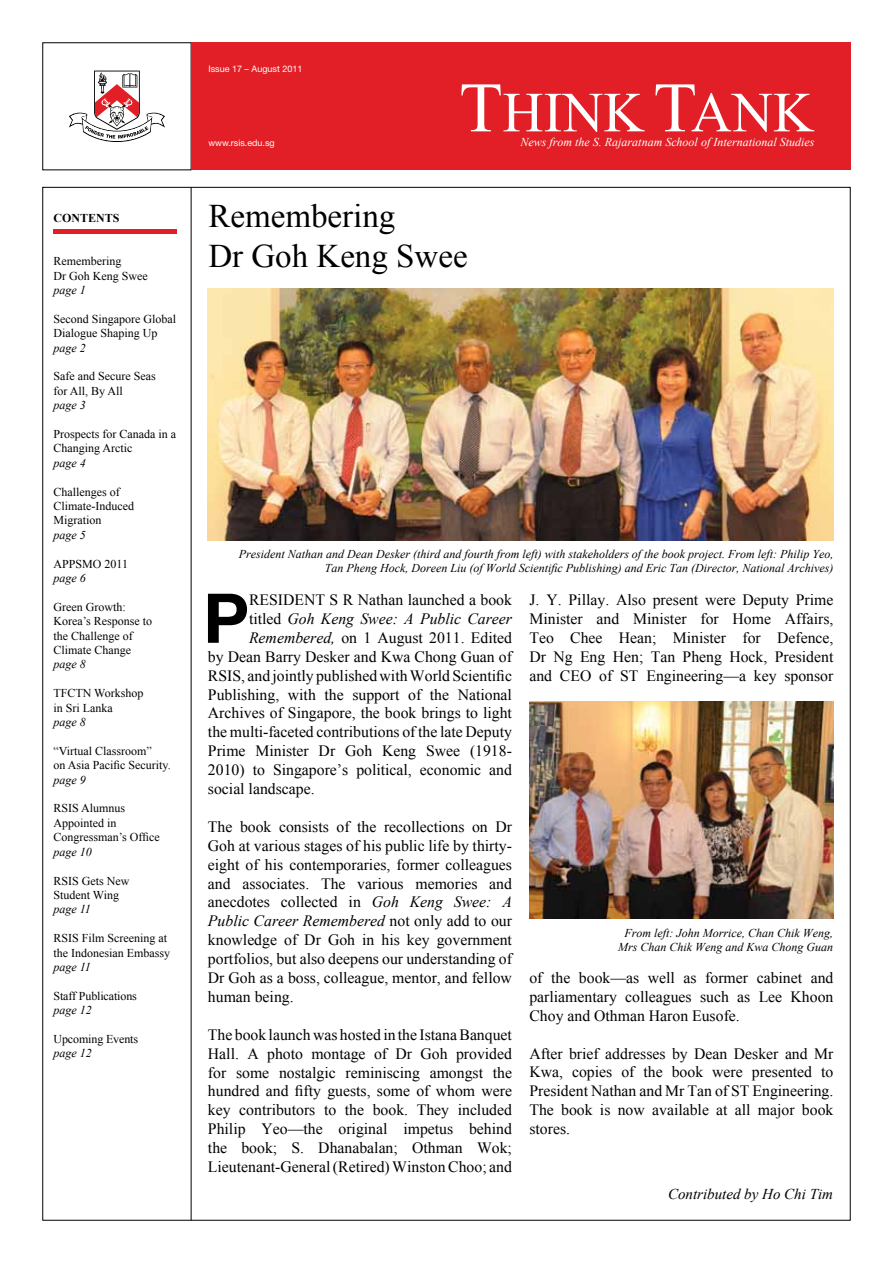
<style>
.page{position:relative;width:893px;height:1263px;background:#fff}
.page>*{position:absolute;margin:0;border:0;box-sizing:border-box;transform-origin:0 0}
.t1{font:700 68.7px "Helvetica Neue";color:#000}
.t2{font:33px/39.6px "Times New Roman";color:#000}
.t3{font:15.75px/18.9px "Times New Roman";color:#000;text-align:justify}
.t4{font:italic 15.75px "Times New Roman";color:#000}
.t5{font:italic 15px "Times New Roman";color:#000}
.t6{font:12px/14.4px "Times New Roman";color:#000}
.t7{font:italic 12px/14.4px "Times New Roman";color:#000;text-align:right}
.t8{font:italic 12px "Times New Roman";color:#fff}
.t9{font:700 12px "Times New Roman";color:#000}
.t10{font:9px "Helvetica Neue LT Std";color:#fff}
.s1{font-style:normal}
.s2{font-style:italic}
</style>
<div class="page">
<div style="left:191px;top:43px;width:659px;height:127px;background:#e21f26"></div>
<svg style="left:69px;top:71px;width:96px;height:71px"></svg>
<hr style="left:191px;top:187px;width:1px;height:1033px;background:#000">
<svg style="left:461px;top:84px;width:184px;height:48px"></svg>
<svg style="left:655px;top:84px;width:159px;height:48px"></svg>
<hr style="left:54px;top:230px;width:123px;height:4px;background:#e21f26">
<img style="left:208px;top:288px;width:625px;height:252px">
<img style="left:529px;top:702px;width:304px;height:216px">
<p class="t9" style="left:54px;top:210px;width:68px">CONTENTs</p>
<p class="t6" style="left:54px;top:254px;width:96px">Remembering<br>Dr Goh Keng Swee</p>
<p class="t7" style="left:54px;top:282px;width:34px">page 1</p>
<p class="t6" style="left:54px;top:311px;width:124px">Second Singapore Global<br>Dialogue Shaping Up</p>
<p class="t7" style="left:54px;top:340px;width:34px">page 2</p>
<p class="t6" style="left:54px;top:369px;width:104px">Safe and Secure Seas for All, By All</p>
<p class="t7" style="left:54px;top:398px;width:34px">page 3</p>
<p class="t6" style="left:54px;top:427px;width:124px">Prospects for Canada in a<br>Changing Arctic</p>
<p class="t7" style="left:54px;top:455px;width:34px">page 4</p>
<p class="t6" style="left:54px;top:484px;width:82px">Challenges of<br>Climate-Induced<br>Migration</p>
<p class="t7" style="left:54px;top:527px;width:34px">page 5</p>
<p class="t6" style="left:54px;top:556px;width:76px">APPSMO 2011</p>
<p class="t7" style="left:54px;top:570px;width:34px">page 6</p>
<p class="t6" style="left:54px;top:599px;width:100px">Green Growth:<br>Korea’s Response to the Challenge of<br>Climate Change</p>
<p class="t7" style="left:54px;top:657px;width:34px">page 8</p>
<p class="t6" style="left:54px;top:686px;width:91px">TFCTN Workshop in Sri Lanka</p>
<p class="t7" style="left:54px;top:714px;width:34px">page 8</p>
<p class="t6" style="left:54px;top:743px;width:119px">“Virtual Classroom”<br>on Asia Pacific Security.</p>
<p class="t7" style="left:54px;top:772px;width:34px">page 9</p>
<p class="t6" style="left:54px;top:801px;width:108px">RSIS Alumnus<br>Appointed in<br>Congressman’s Office</p>
<p class="t7" style="left:54px;top:844px;width:40px">page 10</p>
<p class="t6" style="left:54px;top:873px;width:77px">RSIS Gets New<br>Student Wing</p>
<p class="t7" style="left:54px;top:902px;width:39px">page 11</p>
<p class="t6" style="left:54px;top:931px;width:118px">RSIS Film Screening at the Indonesian Embassy</p>
<p class="t7" style="left:54px;top:959px;width:39px">page 11</p>
<p class="t6" style="left:54px;top:988px;width:85px">Staff Publications</p>
<p class="t7" style="left:54px;top:1002px;width:40px">page 12</p>
<p class="t6" style="left:54px;top:1031px;width:86px">Upcoming Events</p>
<p class="t7" style="left:54px;top:1046px;width:40px">page 12</p>
<p class="t10" style="left:208px;top:63px;width:96px">Issue 17 – August 2011</p>
<p class="t10" style="left:208px;top:137px;width:68px">www.rsis.edu.sg</p>
<h2 class="t2" style="left:208px;top:196px;width:261px">Remembering<br>Dr Goh Keng Swee</h2>
<p class="t8" style="left:521px;top:134px;width:295px">News from the S. Rajaratnam School of International Studies</p>
<p class="t7" style="left:239px;top:546px;width:596px">President Nathan and Dean Desker (third and fourth from left) with stakeholders of the book project. From left: Philip Yeo,<br>Tan Pheng Hock, Doreen Liu (of World Scientific Publishing) and Eric Tan (Director, National Archives)</p>
<h1 class="t1" style="left:203px;top:576px;width:47px">P</h1>
<p class="t3" style="left:249px;top:590px;width:264px">RESIDENT S R Nathan launched a book</p>
<p class="t4" style="left:249px;top:608px;width:264px"><span class="s1">titled</span> Goh Keng Swee: A Public Career</p>
<p class="t3" style="left:249px;top:628px;width:264px"><span class="s2">Remembered,</span> on 1 August 2011. Edited</p>
<p class="t3" style="left:208px;top:647px;width:306px">by Dean Barry Desker and Kwa Chong Guan of</p>
<p class="t3" style="left:208px;top:666px;width:306px">RSIS, and jointly published with World Scientific</p>
<p class="t3" style="left:208px;top:684px;width:306px">Publishing, with the support of the National</p>
<p class="t3" style="left:208px;top:703px;width:305px">Archives of Singapore, the book brings to light</p>
<p class="t3" style="left:208px;top:722px;width:305px">the multi-faceted contributions of the late Deputy</p>
<p class="t3" style="left:208px;top:741px;width:306px">Prime Minister Dr Goh Keng Swee (1918-</p>
<p class="t3" style="left:208px;top:760px;width:306px">2010) to Singapore’s political, economic and</p>
<p class="t3" style="left:208px;top:779px;width:108px">social landscape.</p>
<p class="t3" style="left:208px;top:817px;width:306px">The book consists of the recollections on Dr Goh at various stages of his public life by thirty&shy;eight of his contemporaries, former colleagues and associates. The various memories and anecdotes collected in <span class="s2">Goh Keng Swee: A Public Career Remembered</span> not only add to our knowledge of Dr Goh in his key government portfolios, but also deepens our understanding of Dr Goh as a boss, colleague, mentor, and fellow human being.</p>
<p class="t3" style="left:208px;top:1025px;width:306px">The book launch was hosted in the Istana Banquet Hall. A photo montage of Dr Goh provided for some nostalgic reminiscing amongst the hundred and fifty guests, some of whom were key contributors to the book. They included Philip Yeo—the original impetus behind the book; S. Dhanabalan; Othman Wok; Lieutenant-General (Retired) Winston Choo; and</p>
<p class="t3" style="left:529px;top:590px;width:306px">J. Y. Pillay. Also present were Deputy Prime Minister and Minister for Home Affairs, Teo Chee Hean; Minister for Defence, Dr Ng Eng Hen; Tan Pheng Hock, President and CEO of ST Engineering—a key sponsor</p>
<p class="t7" style="left:618px;top:925px;width:217px;text-align:center">From left: John Morrice, Chan Chik Weng,<br>Mrs Chan Chik Weng and Kwa Chong Guan</p>
<p class="t3" style="left:529px;top:968px;width:306px">of the book—as well as former cabinet and parliamentary colleagues such as Lee Khoon Choy and Othman Haron Eusofe.</p>
<p class="t3" style="left:529px;top:1043px;width:306px">After brief addresses by Dean Desker and Mr Kwa, copies of the book were presented to President Nathan and Mr Tan of ST Engineering.<br>The book is now available at all major book stores.</p>
<p class="t5" style="left:668px;top:1183px;width:167px">Contributed by Ho Chi Tim</p>
</div>
